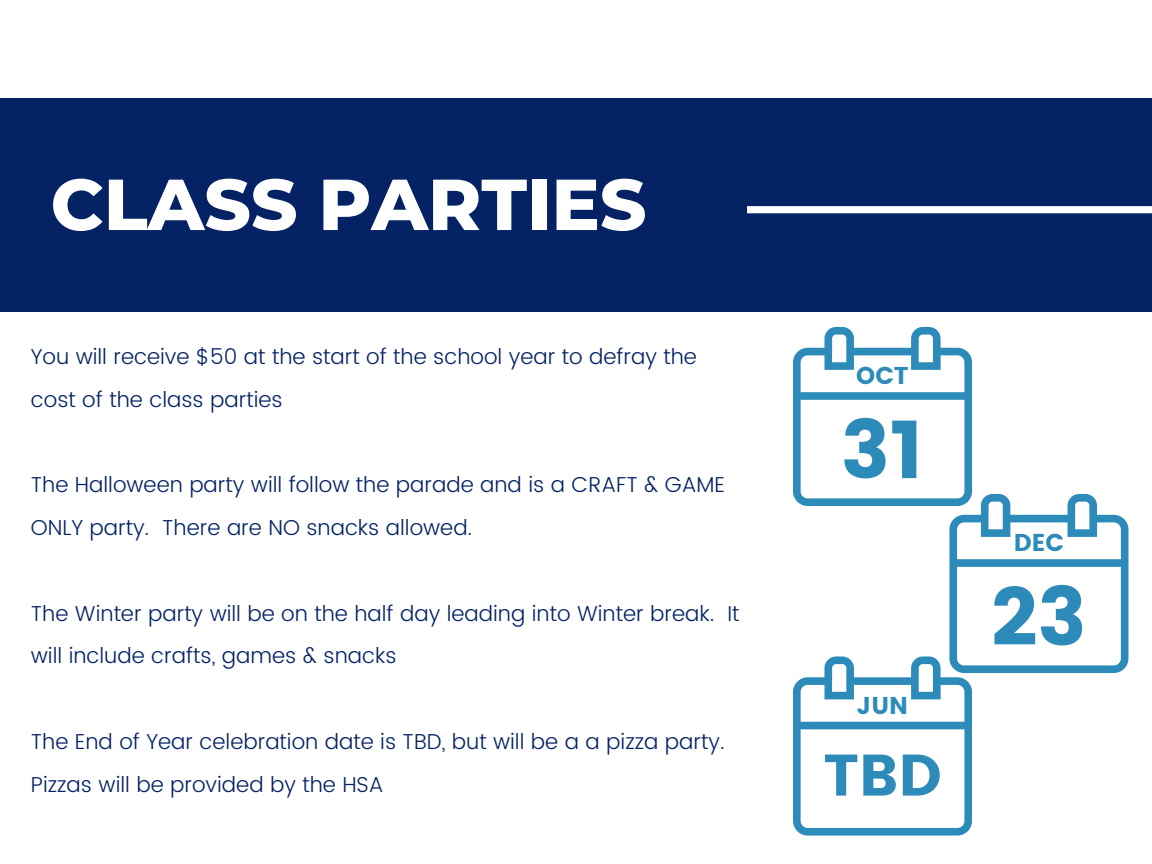
<style>
.page{position:relative;width:1152px;height:864px;background:#fff}
.page>*{position:absolute;margin:0;border:0;box-sizing:border-box;transform-origin:0 0}
.t1{font:81px "Poppins";color:#2d8bba}
.t2{font:800 72px "Montserrat";color:#fff}
.t3{font:58.5px "Poppins";color:#2d8bba}
.t4{font:24.3px "Poppins";color:#2d8bba}
.t5{font:300 21.6px/42.8px "Poppins";color:#042264}
</style>
<div class="page">
<div style="left:0;top:98px;width:1152px;height:213px;background:#042264"></div>
<div style="left:747px;top:206px;width:405px;height:7px;background:#fff"></div>
<svg style="left:793px;top:327px;width:335px;height:508px"></svg>
<h3 class="t2" style="left:51px;top:160px;width:597px">CLASS PARTIES</h3>
<h1 class="t5" style="left:31px;top:335px;width:668px">You will receive $50 at the start of the school year to defray the cost of the class parties</h1>
<p class="t5" style="left:31px;top:464px;width:696px">The Halloween party will follow the parade and is a CRAFT &amp; GAME<br>ONLY party. There are NO snacks allowed.</p>
<p class="t5" style="left:31px;top:592px;width:710px">The Winter party will be on the half day leading into Winter break. It will include crafts, games &amp; snacks</p>
<p class="t5" style="left:31px;top:720px;width:695px">The End of Year celebration date is TBD, but will be a a pizza party.<br>Pizzas will be provided by the HSA</p>
<p class="t4" style="left:856px;top:362px;width:54px">OCT</p>
<p class="t1" style="left:841px;top:403px;width:85px">31</p>
<h3 class="t4" style="left:857px;top:691px;width:53px">JUN</h3>
<p class="t3" style="left:823px;top:741px;width:120px">TBD</p>
<p class="t4" style="left:1014px;top:529px;width:52px">DEC</p>
<p class="t1" style="left:991px;top:570px;width:97px">23</p>
</div>
